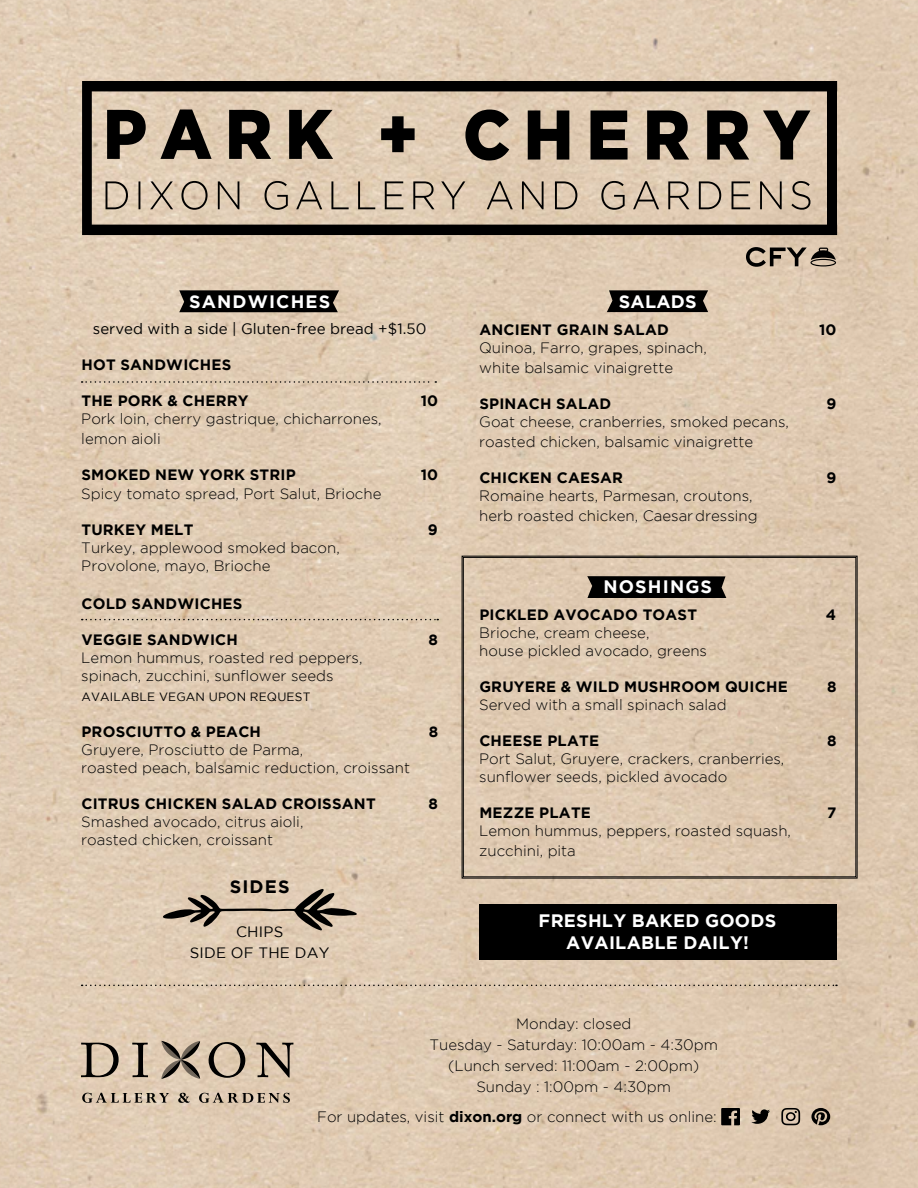
<style>
.page{position:relative;width:918px;height:1188px;background:#fff}
.page>*{position:absolute;margin:0;border:0;box-sizing:border-box;transform-origin:0 0}
.t1{font:700 18px/21.6px "Gotham";letter-spacing:.015em;color:#fff;text-align:center}
.t2{font:700 18px "Gotham";letter-spacing:.065em;color:#fff}
.t3{font:700 18px "Gotham";letter-spacing:.065em;color:#000}
.t4{font:300 15px/18px "Gotham";color:#000}
.t5{font:700 15px "Gotham";letter-spacing:.015em;color:#000}
.t6{font:15px/21px "Gotham";color:#000;text-align:center}
.t7{font:12px "Gotham";letter-spacing:.015em;color:#000}
.s1{font-weight:700}
</style>
<div class="page">
<img style="left:0;top:0;width:918px;height:1188px">
<svg style="left:607px;top:290px;width:101px;height:22px"></svg>
<svg style="left:179px;top:290px;width:160px;height:22px"></svg>
<div style="left:479px;top:904px;width:357px;height:56px;background:#000"></div>
<svg style="left:462px;top:556px;width:395px;height:322px"></svg>
<div style="left:463px;top:557px;width:393px;height:320px;border:1px solid #000"></div>
<svg style="left:82px;top:381px;width:354px;height:2px"></svg>
<svg style="left:82px;top:619px;width:356px;height:1px"></svg>
<svg style="left:746px;top:247px;width:90px;height:20px"></svg>
<svg style="left:82px;top:81px;width:755px;height:154px;fill:#decab1"></svg>
<svg style="left:107px;top:110px;width:308px;height:49px"></svg>
<svg style="left:465px;top:110px;width:345px;height:51px"></svg>
<svg style="left:163px;top:889px;width:194px;height:42px"></svg>
<svg style="left:721px;top:1108px;width:19px;height:17px"></svg>
<svg style="left:781px;top:1108px;width:19px;height:17px"></svg>
<svg style="left:751px;top:1109px;width:19px;height:15px"></svg>
<svg style="left:811px;top:1108px;width:19px;height:17px"></svg>
<svg style="left:81px;top:1043px;width:38px;height:34px"></svg>
<svg style="left:132px;top:1043px;width:16px;height:34px"></svg>
<svg style="left:209px;top:1042px;width:36px;height:36px"></svg>
<svg style="left:256px;top:1043px;width:37px;height:35px"></svg>
<svg style="left:82px;top:1093px;width:87px;height:10px"></svg>
<svg style="left:178px;top:1093px;width:12px;height:10px"></svg>
<svg style="left:199px;top:1093px;width:91px;height:10px"></svg>
<svg style="left:161px;top:1041px;width:39px;height:38px"></svg>
<svg style="left:82px;top:985px;width:755px;height:1px"></svg>
<p class="t2" style="left:189px;top:291px;width:143px">SANDWICHES</p>
<p class="t6" style="left:93px;top:318px;width:335px">served with a side | Gluten-free bread +$1.50</p>
<p class="t5" style="left:81px;top:356px;width:151px">HOT SANDWICHES</p>
<p class="t5" style="left:81px;top:392px;width:169px">THE PORK &amp; CHERRY</p>
<p class="t5" style="left:421px;top:392px;width:19px">10</p>
<p class="t4" style="left:81px;top:408px;width:302px;line-height:19.8px">Pork loin, cherry gastrique, chicharrones, lemon aioli</p>
<p class="t5" style="left:81px;top:466px;width:216px">SMOKED NEW YORK STRIP</p>
<p class="t5" style="left:421px;top:466px;width:19px">10</p>
<p class="t4" style="left:81px;top:485px;width:302px">Spicy tomato spread, Port Salut, Brioche</p>
<p class="t5" style="left:81px;top:521px;width:114px">TURKEY MELT</p>
<p class="t5" style="left:428px;top:521px;width:11px">9</p>
<p class="t4" style="left:81px;top:539px;width:260px">Turkey, applewood smoked bacon,<br>Provolone, mayo, Brioche</p>
<p class="t5" style="left:81px;top:595px;width:163px">COLD SANDWICHES</p>
<p class="t5" style="left:81px;top:631px;width:158px">VEGGIE SANDWICH</p>
<p class="t5" style="left:429px;top:631px;width:11px">8</p>
<p class="t4" style="left:81px;top:649px;width:283px">Lemon hummus, roasted red peppers, spinach, zucchini, sunflower seeds</p>
<p class="t7" style="left:81px;top:690px;width:231px">AVAILABLE VEGAN UPON REQUEST</p>
<p class="t5" style="left:81px;top:723px;width:181px">PROSCIUTTO &amp; PEACH</p>
<p class="t5" style="left:429px;top:723px;width:11px">8</p>
<p class="t4" style="left:81px;top:740px;width:330px">Gruyere, Prosciutto de Parma,<br>roasted peach, balsamic reduction, croissant</p>
<p class="t5" style="left:81px;top:795px;width:296px">CITRUS CHICKEN SALAD CROISSANT</p>
<p class="t5" style="left:429px;top:795px;width:11px">8</p>
<p class="t4" style="left:81px;top:812px;width:224px">Smashed avocado, citrus aioli, roasted chicken, croissant</p>
<p class="t3" style="left:230px;top:876px;width:61px">SIDES</p>
<p class="t6" style="left:190px;top:921px;width:141px">CHIPS<br>SIDE OF THE DAY</p>
<p class="t1" style="left:619px;top:290px;width:79px">SALADS</p>
<p class="t5" style="left:479px;top:321px;width:191px">ANCIENT GRAIN SALAD</p>
<p class="t5" style="left:819px;top:321px;width:19px">10</p>
<p class="t4" style="left:479px;top:338px;width:229px;line-height:19.8px">Quinoa, Farro, grapes, spinach, white balsamic vinaigrette</p>
<p class="t5" style="left:479px;top:395px;width:133px">SPINACH SALAD</p>
<p class="t5" style="left:826px;top:395px;width:11px">9</p>
<p class="t4" style="left:479px;top:412px;width:311px;line-height:19.8px">Goat cheese, cranberries, smoked pecans, roasted chicken, balsamic vinaigrette</p>
<p class="t5" style="left:479px;top:469px;width:145px">CHICKEN CAESAR</p>
<p class="t5" style="left:826px;top:469px;width:11px">9</p>
<p class="t4" style="left:479px;top:485px;width:280px;line-height:19.8px">Romaine hearts, Parmesan, croutons, herb roasted chicken, Caesardressing</p>
<p class="t2" style="left:603px;top:576px;width:110px">NOSHINGS</p>
<p class="t5" style="left:479px;top:606px;width:219px">PICKLED AVOCADO TOAST</p>
<p class="t5" style="left:826px;top:606px;width:12px">4</p>
<p class="t4" style="left:479px;top:624px;width:229px">Brioche, cream cheese,<br>house pickled avocado, greens</p>
<p class="t5" style="left:479px;top:678px;width:310px">GRUYERE &amp; WILD MUSHROOM QUICHE</p>
<p class="t5" style="left:827px;top:678px;width:11px">8</p>
<p class="t4" style="left:479px;top:696px;width:249px">Served with a small spinach salad</p>
<p class="t5" style="left:479px;top:732px;width:121px">CHEESE PLATE</p>
<p class="t5" style="left:827px;top:732px;width:11px">8</p>
<p class="t4" style="left:479px;top:750px;width:307px">Port Salut, Gruyere, crackers, cranberries, sunflower seeds, pickled avocado</p>
<p class="t5" style="left:479px;top:804px;width:113px">MEZZE PLATE</p>
<p class="t5" style="left:827px;top:804px;width:11px">7</p>
<p class="t4" style="left:479px;top:821px;width:313px;line-height:19.8px">Lemon hummus, peppers, roasted squash, zucchini, pita</p>
<p class="t1" style="left:539px;top:910px;width:239px">FRESHLY BAKED GOODS<br>AVAILABLE DAILY!</p>
<p class="t4" style="left:429px;top:1013px;width:290px;line-height:21px;text-align:center">Monday: closed<br>Tuesday - Saturday: 10:00am - 4:30pm (Lunch served: 11:00am - 2:00pm)<br>Sunday : 1:00pm - 4:30pm</p>
<p class="t4" style="left:317px;top:1108px;width:401px">For updates, visit <span class="s1">dixon.org</span> or connect with us online:</p>
</div>
